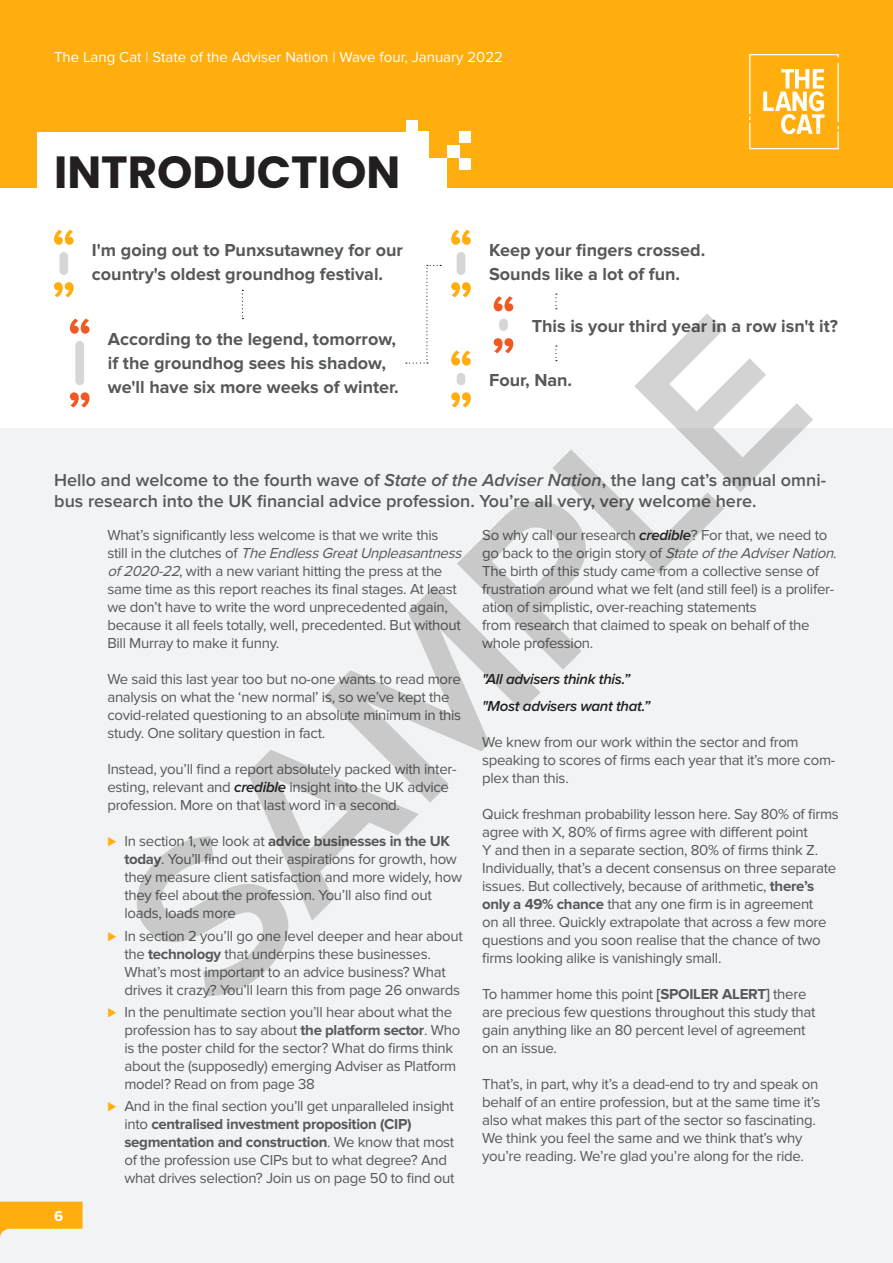
<style>
.page{position:relative;width:893px;height:1263px;background:#fff}
.page>*{position:absolute;margin:0;border:0;box-sizing:border-box;transform-origin:0 0}
.t1{font:600 225px "Proxima Nova A";color:#231f20}
.t2{font:700 45px "Poppins";color:#231f20}
.t3{font:700 18px/24px "Proxima Nova";color:#57585a}
.t4{font:600 18px/21.6px "Proxima Nova";color:#57585a}
.t5{font:15px/18px "Proxima Nova";letter-spacing:-.02em;color:#57585a}
.t6{font:15px "Proxima Nova";color:#fff}
.t7{font:italic 600 15px "Proxima Nova";letter-spacing:-.02em;color:#231f20}
.t8{font:700 15px "Proxima Nova";color:#fff}
.s1{font-style:italic}
.s2{font-weight:600;font-style:italic;color:#231f20}
.s3{color:#ffae0d}
.s4{font-weight:700}
</style>
<div class="page">
<div style="left:0;top:429px;width:893px;height:834px;background:#f2f3f4"></div>
<div style="left:0;top:0;width:893px;height:187px;background:#ffae0d"></div>
<div style="left:37px;top:132px;width:380px;height:75px;background:#fff"></div>
<div style="left:416px;top:158px;width:30px;height:31px;background:#fff"></div>
<div style="left:447px;top:145px;width:12px;height:13px;background:#fff"></div>
<div style="left:459px;top:158px;width:12px;height:11px;background:#fff"></div>
<div style="left:459px;top:132px;width:12px;height:11px;background:#fff"></div>
<div style="left:417px;top:143px;width:12px;height:26px;background:#fff"></div>
<div style="left:406px;top:132px;width:23px;height:11px;background:#fff"></div>
<div style="left:406px;top:120px;width:11px;height:12px;background:#fff"></div>
<div style="left:59px;top:252px;width:9px;height:23px;background:#d7d6d5;border-radius:4px"></div>
<svg style="left:54px;top:230px;width:20px;height:15px"></svg>
<svg style="left:54px;top:282px;width:20px;height:15px"></svg>
<div style="left:457px;top:252px;width:8px;height:23px;background:#d7d6d5;border-radius:4px"></div>
<svg style="left:451px;top:230px;width:20px;height:15px"></svg>
<svg style="left:451px;top:282px;width:20px;height:15px"></svg>
<div style="left:75px;top:341px;width:9px;height:44px;background:#d7d6d5;border-radius:4px"></div>
<svg style="left:70px;top:319px;width:20px;height:15px"></svg>
<svg style="left:70px;top:392px;width:20px;height:15px"></svg>
<div style="left:499px;top:319px;width:9px;height:12px;background:#d7d6d5;border-radius:4px"></div>
<svg style="left:494px;top:296px;width:19px;height:15px"></svg>
<svg style="left:494px;top:338px;width:19px;height:15px"></svg>
<div style="left:457px;top:373px;width:8px;height:12px;background:#d7d6d5;border-radius:4px"></div>
<svg style="left:451px;top:350px;width:20px;height:16px"></svg>
<svg style="left:451px;top:392px;width:20px;height:15px"></svg>
<svg style="left:242px;top:290px;width:1px;height:29px"></svg>
<svg style="left:406px;top:265px;width:35px;height:99px"></svg>
<svg style="left:555px;top:294px;width:2px;height:15px"></svg>
<svg style="left:555px;top:345px;width:2px;height:16px"></svg>
<svg style="left:0;top:1201px;width:83px;height:36px"></svg>
<svg style="left:749px;top:54px;width:90px;height:95px"></svg>
<p class="t6" style="left:54px;top:48px;width:450px">The Lang Cat | State of the Adviser Nation | Wave four, January 2022</p>
<p class="t2" style="left:54px;top:146px;width:348px">INTRODUCTION</p>
<p class="t3" style="left:92px;top:238px;width:312px">I'm going out to Punxsutawney for our country's oldest groundhog festival.</p>
<p class="t3" style="left:489px;top:238px;width:218px">Keep your fingers crossed.<br>Sounds like a lot of fun.</p>
<h1 class="t1" style="left:74px;top:873px;width:855px;rotate:-45deg">SAMPLE</h1>
<p class="t3" style="left:532px;top:314px;width:308px">This is your third year in a row isn't it?</p>
<p class="t3" style="left:489px;top:368px;width:85px">Four, Nan.</p>
<p class="t3" style="left:108px;top:327px;width:292px">According to the legend, tomorrow, if the groundhog sees his shadow, we'll have six more weeks of winter.</p>
<p class="t4" style="left:54px;top:469px;width:773px">Hello and welcome to the fourth wave of <span class="s1">State of the Adviser Nation</span>, the lang cat’s annual omni&shy;bus research into the UK financial advice profession. You’re all very, very welcome here.</p>
<p class="t5" style="left:107px;top:526px;width:360px">What’s significantly less welcome is that we write this<br>s t i l l i n t h e c l u t c h e s o f <span class="s1">TheEndlessGreatUnpleasantness of 2020-22</span>, with a new variant hitting the press at the same time as this report reaches its final stages. At least we don’t have to write the word unprecedented again, because it all feels totally, well, precedented. But without Bill Murray to make it funny.</p>
<p class="t5" style="left:107px;top:670px;width:355px">We said this last year too but no-one wants to read more analysis on what the ‘new normal’ is, so we’ve kept the covid-related questioning to an absolute minimum in this study. One solitary question in fact.</p>
<p class="t5" style="left:107px;top:760px;width:351px">Instead, you’ll find a report absolutely packed with inter&shy;esting, relevant and <span class="s2">credible</span> insight into the UK advice profession. More on that last word in a second.</p>
<p class="t5" style="left:124px;top:832px;width:339px;text-indent:-17px"><span class="s3">⊲</span> In section 1, we look at <span class="s4">advice businesses in the UK today</span>. You’ll find out their aspirations for growth, how they measure client satisfaction and more widely, how they feel about the profession. You’ll also find out loads, loads more</p>
<p class="t5" style="left:124px;top:927px;width:340px;text-indent:-17px"><span class="s3">⊲</span> In section 2 you’ll go one level deeper and hear about the <span class="s4">technology</span> that underpins these businesses.<br>What’s most important to an advice business? What drives it crazy? You’ll learn this from page 26 onwards</p>
<p class="t5" style="left:124px;top:1003px;width:337px;text-indent:-17px"><span class="s3">⊲</span> In the penultimate section you’ll hear about what the profession has to say about <span class="s4">the platform sector</span>. Who is the poster child for the sector? What do firms think about the (supposedly) emerging Adviser as Platform model? Read on from page 38</p>
<p class="t5" style="left:124px;top:1097px;width:332px;text-indent:-17px"><span class="s3">⊲</span> And in the final section you’ll get unparalleled insight into <span class="s4">centralised investment proposition (CIP) segmentation and construction</span>. We know that most of the profession use CIPs but to what degree? And what drives selection? Join us on page 50 to find out</p>
<p class="t5" style="left:482px;top:526px;width:357px">So why call our research <span class="s2">credible</span>? For that, we need to g o b a c k t o t h e o r i g i n s t o ry o f <span class="s1">Stateof theAdviserNation</span>.<br>The birth of this study came from a collective sense of frustration around what we felt (and still feel) is a prolifer&shy;ation of simplistic, over-reaching statements<br>from research that claimed to speak on behalf of the whole profession.</p>
<p class="t7" style="left:482px;top:668px;width:150px">"All advisers think this.”</p>
<p class="t7" style="left:482px;top:695px;width:170px">"Most advisers want that.”</p>
<p class="t5" style="left:482px;top:733px;width:355px">We knew from our work within the sector and from speaking to scores of firms each year that it’s more com&shy;plex than this.</p>
<p class="t5" style="left:482px;top:805px;width:358px">Quick freshman probability lesson here. Say 80% of firms agree with X, 80% of firms agree with different point<br>Y and then in a separate section, 80% of firms think Z.<br>Individually, that’s a decent consensus on three separate issues. But collectively, because of arithmetic, <span class="s4">there’s only a 49% chance</span> that any one firm is in agreement<br>on all three. Quickly extrapolate that across a few more questions and you soon realise that the chance of two firms looking alike is vanishingly small.</p>
<p class="t5" style="left:482px;top:985px;width:335px">To hammer home this point <span class="s4">[SPOILER ALERT]</span> there are precious few questions throughout this study that gain anything like an 80 percent level of agreement on an issue.</p>
<p class="t5" style="left:482px;top:1075px;width:340px">That’s, in part, why it’s a dead-end to try and speak on behalf of an entire profession, but at the same time it’s also what makes this part of the sector so fascinating.</p>
<p class="t5" style="left:482px;top:1129px;width:323px">We think you feel the same and we think that’s why you’re reading. We’re glad you’re along for the ride.</p>
<p class="t8" style="left:54px;top:1207px;width:11px">6</p>
</div>
